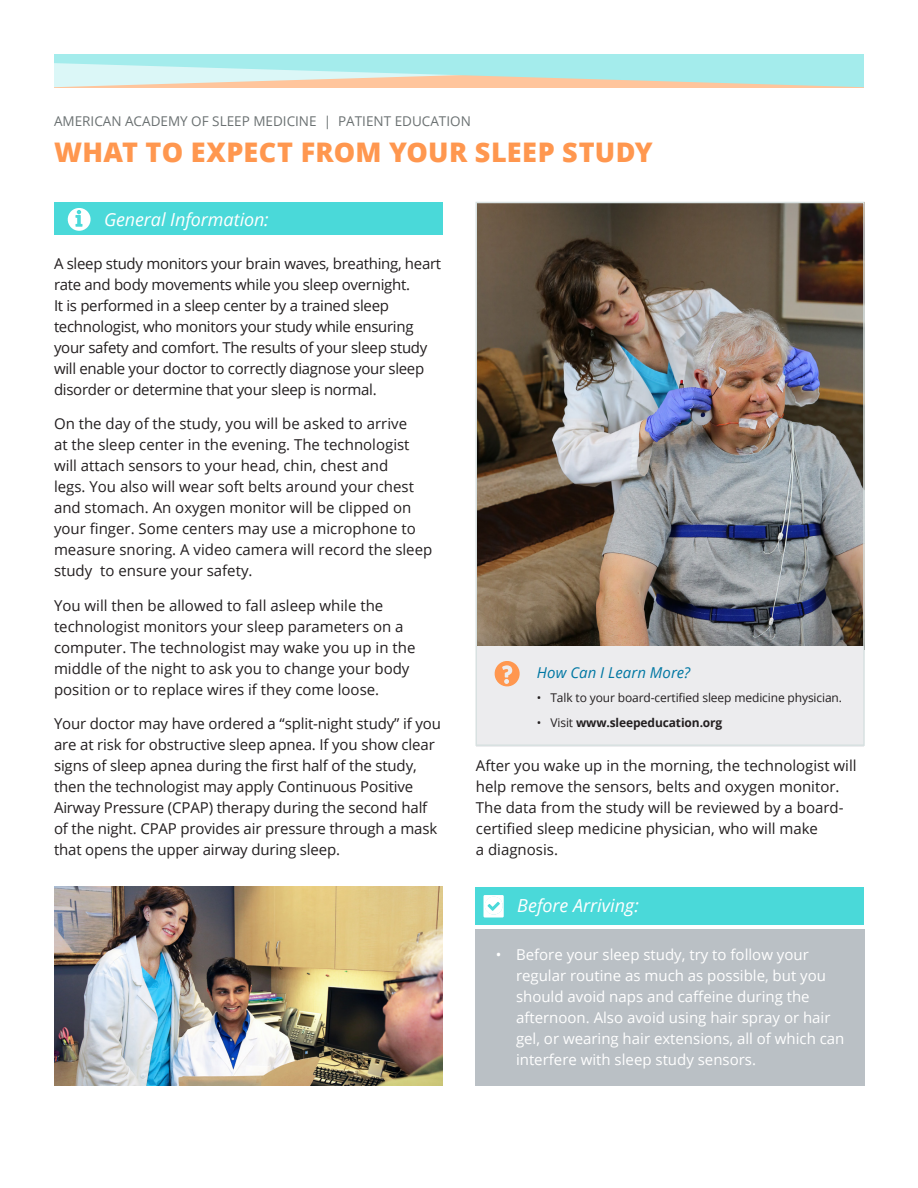
<style>
.page{position:relative;width:918px;height:1188px;background:#fff}
.page>*{position:absolute;margin:0;border:0;box-sizing:border-box;transform-origin:0 0}
.t1{font:800 27px "Open Sans";letter-spacing:.01em;color:#ff974f}
.H2_-_Section_title{font:italic 18px "Open Sans";letter-spacing:-.005em;color:#fff}
.Body_Copy{font:15px/21px "Open Sans";color:#231f20}
.Body_Copy-2{font:15px/21px "Open Sans";letter-spacing:-.02em;color:#231f20}
.t2{font:15px/21px "Open Sans";color:#fff}
.t3{font:italic 15px "Open Sans";letter-spacing:.005em;color:#0077a3}
.AASM_Title{font:13.5px "Open Sans";color:#6b7172}
.t4{font:12px "Open Sans";letter-spacing:-.01em;color:#231f20}
.t5{font:700 12px "Open Sans";letter-spacing:-.01em;color:#231f20}
.s1{font-weight:400}
</style>
<div class="page">
<img style="left:479px;top:205px;width:383px;height:441px">
<div style="left:476px;top:646px;width:388px;height:100px;background:#ececee"></div>
<svg style="left:494px;top:661px;width:26px;height:26px"></svg>
<div style="left:54px;top:202px;width:388px;height:33px;background:#4ad9d9"></div>
<svg style="left:67px;top:208px;width:24px;height:23px"></svg>
<img style="left:54px;top:887px;width:388px;height:199px">
<div style="left:476px;top:202px;width:389px;height:544px;border:2px solid #d8e1e1"></div>
<div style="left:476px;top:887px;width:388px;height:37px;background:#4ad9d9"></div>
<div style="left:476px;top:929px;width:389px;height:157px;background:#bac0c5"></div>
<div style="left:483px;top:895px;width:21px;height:23px;background:#fff"></div>
<svg style="left:485px;top:896px;width:18px;height:19px"></svg>
<svg style="left:54px;top:54px;width:810px;height:33px;background:#bee7df"></svg>
<p class="AASM_Title" style="left:54px;top:112px;width:418px">AMERICAN ACADEMY OF SLEEP MEDICINE | PATIENT EDUCATION</p>
<h1 class="t1" style="left:54px;top:132px;width:600px">WHAT TO EXPECT FROM YOUR SLEEP STUDY</h1>
<h3 class="H2_-_Section_title" style="left:104px;top:207px;width:166px">General Information:</h3>
<p class="Body_Copy-2" style="left:54px;top:252px;width:389px">A sleep study monitors your brain waves, breathing, heart rate and body movements while you sleep overnight.<br>It is performed in a sleep center by a trained sleep technologist, who monitors your study while ensuring your safety and comfort. The results of your sleep study will enable your doctor to correctly diagnose your sleep disorder or determine that your sleep is normal.</p>
<p class="Body_Copy" style="left:54px;top:413px;width:380px">On the day of the study, you will be asked to arrive<br>at the sleep center in the evening. The technologist will attach sensors to your head, chin, chest and<br>legs. You also will wear soft belts around your chest and stomach. An oxygen monitor will be clipped on your finger. Some centers may use a microphone to measure snoring. A video camera will record the sleep study to ensure your safety.</p>
<p class="Body_Copy" style="left:54px;top:594px;width:363px">You will then be allowed to fall asleep while the technologist monitors your sleep parameters on a computer. The technologist may wake you up in the middle of the night to ask you to change your body position or to replace wires if they come loose.</p>
<p class="Body_Copy" style="left:54px;top:713px;width:388px">Your doctor may have ordered a “split-night study” if you are at risk for obstructive sleep apnea. If you show clear signs of sleep apnea during the first half of the study, then the technologist may apply Continuous Positive Airway Pressure (CPAP) therapy during the second half of the night. CPAP provides air pressure through a mask that opens the upper airway during sleep.</p>
<h3 class="t3" style="left:537px;top:662px;width:155px">How Can I Learn More?</h3>
<p class="t4" style="left:537px;top:690px;width:307px">• Talk to your board-certified sleep medicine physician.</p>
<p class="t5" style="left:537px;top:714px;width:187px"><span class="s1">• Visit</span> www.sleepeducation.org</p>
<p class="Body_Copy" style="left:476px;top:755px;width:382px">After you wake up in the morning, the technologist will help remove the sensors, belts and oxygen monitor.<br>The data from the study will be reviewed by a board&shy;certified sleep medicine physician, who will make<br>a diagnosis.</p>
<p class="H2_-_Section_title" style="left:517px;top:894px;width:123px">Before Arriving:</p>
<p class="t2" style="left:516px;top:944px;width:330px;text-indent:-20px">• Before your sleep study, try to follow your regular routine as much as possible, but you should avoid naps and caffeine during the afternoon. Also avoid using hair spray or hair gel, or wearing hair extensions, all of which can interfere with sleep study sensors.</p>
</div>
